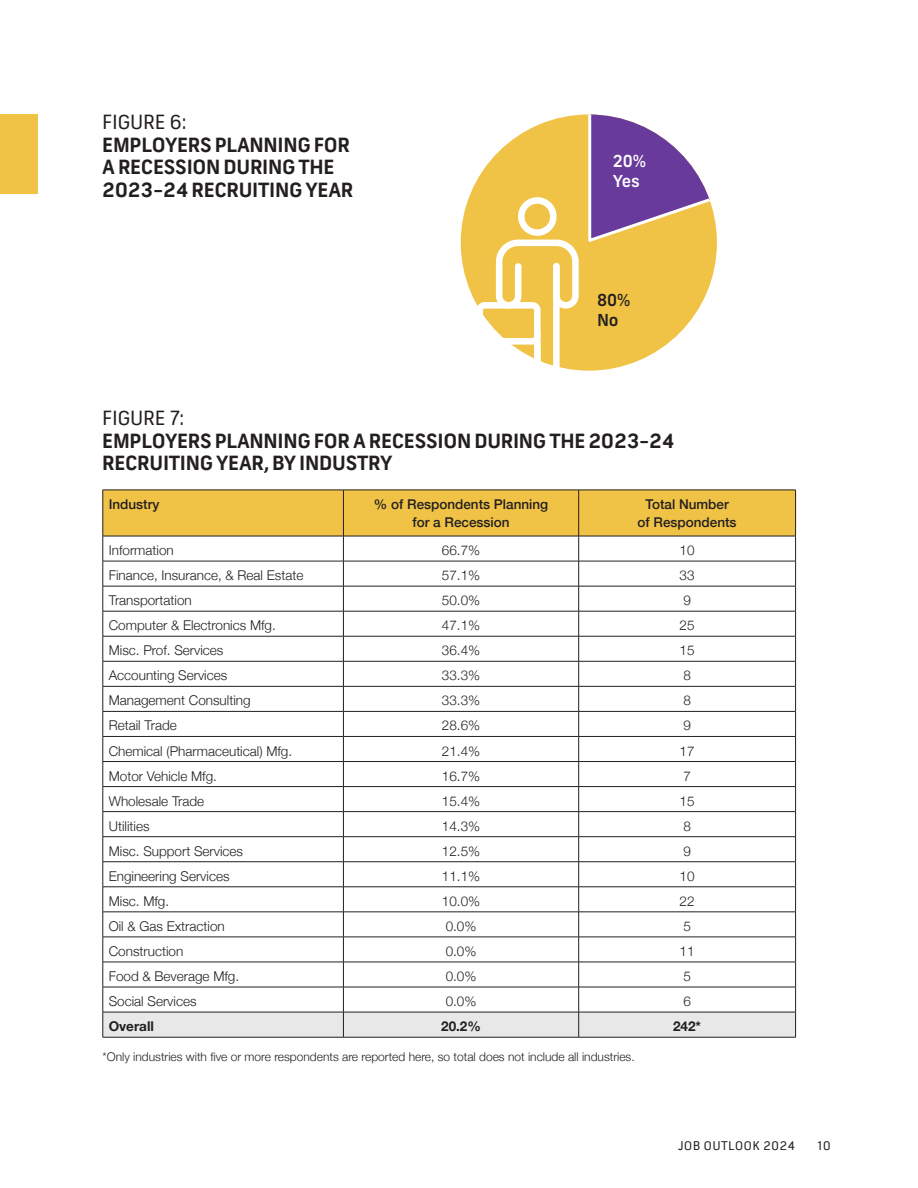
<style>
.page{position:relative;width:918px;height:1188px;background:#fff}
.page>*{position:absolute;margin:0;border:0;box-sizing:border-box;transform-origin:0 0}
.t1{font:700 19.5px/22.5px "NBCSN Frank";letter-spacing:.02em;color:#231f20}
.t2{font:500 16.5px/19.8px "New Frank";color:#fff}
.t3{font:500 16.5px/19.8px "New Frank";color:#231f20}
.t4{font:300 13.5px "Helvetica Neue";color:#231f20}
.t5{font:500 13.5px/18px "Helvetica Neue";color:#231f20;text-align:center}
.t6{font:700 13.5px "Helvetica Neue";color:#231f20}
.t7{font:300 12px "Helvetica Neue";color:#231f20}
.t8{font:12px "NBCSN Frank";letter-spacing:.07em;color:#231f20}
.s1{font-weight:400}
</style>
<div class="page">
<div style="left:0;top:114px;width:38px;height:80px;background:#f0c346"></div>
<div style="left:461px;top:114px;width:256px;height:257px;background:#f0c346;border-radius:50%"></div>
<svg style="left:587px;top:114px;width:130px;height:131px"></svg>
<svg style="left:476px;top:197px;width:103px;height:174px"></svg>
<hr style="left:103px;top:1037px;width:240px;height:1px;background:#231f20">
<hr style="left:343px;top:1037px;width:236px;height:1px;background:#231f20">
<hr style="left:579px;top:1037px;width:217px;height:1px;background:#231f20">
<svg style="left:103px;top:490px;width:693px;height:547px"></svg>
<p class="t1" style="left:103px;top:112px;width:252px"><span class="s1">FIGURE 6:<br></span>EMPLOYERS PLANNING FOR<br>A RECESSION DURING THE<br>2023-24 RECRUITING YEAR</p>
<p class="t2" style="left:613px;top:151px;width:35px">20%<br>Yes</p>
<p class="t3" style="left:597px;top:290px;width:35px">80%<br>No</p>
<p class="t1" style="left:103px;top:408px;width:573px"><span class="s1">FIGURE 7:<br></span>EMPLOYERS PLANNING FOR A RECESSION DURING THE 2023-24<br>RECRUITING YEAR, BY INDUSTRY</p>
<p class="t5" style="left:109px;top:494px;width:52px">Industry</p>
<p class="t5" style="left:374px;top:494px;width:176px">% of Respondents Planning for a Recession</p>
<p class="t5" style="left:638px;top:494px;width:101px">Total Number<br>of Respondents</p>
<p class="t4" style="left:109px;top:539px;width:67px">Information</p>
<p class="t4" style="left:442px;top:539px;width:40px">66.7%</p>
<p class="t4" style="left:680px;top:539px;width:17px">10</p>
<p class="t4" style="left:109px;top:564px;width:196px">Finance, Insurance, &amp; Real Estate</p>
<p class="t4" style="left:442px;top:564px;width:40px">57.1%</p>
<p class="t4" style="left:680px;top:564px;width:17px">33</p>
<p class="t4" style="left:109px;top:589px;width:85px">Transportation</p>
<p class="t4" style="left:442px;top:589px;width:40px">50.0%</p>
<p class="t4" style="left:683px;top:589px;width:9px">9</p>
<p class="t4" style="left:109px;top:615px;width:169px">Computer &amp; Electronics Mfg.</p>
<p class="t4" style="left:442px;top:615px;width:40px">47.1%</p>
<p class="t4" style="left:680px;top:615px;width:17px">25</p>
<p class="t4" style="left:109px;top:640px;width:116px">Misc. Prof. Services</p>
<p class="t4" style="left:442px;top:640px;width:40px">36.4%</p>
<p class="t4" style="left:680px;top:640px;width:17px">15</p>
<p class="t4" style="left:109px;top:665px;width:120px">Accounting Services</p>
<p class="t4" style="left:442px;top:665px;width:40px">33.3%</p>
<p class="t4" style="left:683px;top:665px;width:9px">8</p>
<p class="t4" style="left:109px;top:690px;width:143px">Management Consulting</p>
<p class="t4" style="left:442px;top:690px;width:40px">33.3%</p>
<p class="t4" style="left:683px;top:690px;width:9px">8</p>
<p class="t4" style="left:109px;top:715px;width:70px">Retail Trade</p>
<p class="t4" style="left:442px;top:715px;width:40px">28.6%</p>
<p class="t4" style="left:683px;top:715px;width:9px">9</p>
<p class="t4" style="left:109px;top:740px;width:185px">Chemical (Pharmaceutical) Mfg.</p>
<p class="t4" style="left:442px;top:740px;width:40px">21.4%</p>
<p class="t4" style="left:680px;top:740px;width:17px">17</p>
<p class="t4" style="left:109px;top:765px;width:110px">Motor Vehicle Mfg.</p>
<p class="t4" style="left:442px;top:765px;width:40px">16.7%</p>
<p class="t4" style="left:683px;top:765px;width:9px">7</p>
<p class="t4" style="left:109px;top:790px;width:97px">Wholesale Trade</p>
<p class="t4" style="left:442px;top:790px;width:40px">15.4%</p>
<p class="t4" style="left:680px;top:790px;width:17px">15</p>
<p class="t4" style="left:109px;top:815px;width:42px">Utilities</p>
<p class="t4" style="left:442px;top:815px;width:40px">14.3%</p>
<p class="t4" style="left:683px;top:815px;width:9px">8</p>
<p class="t4" style="left:109px;top:840px;width:136px">Misc. Support Services</p>
<p class="t4" style="left:442px;top:840px;width:40px">12.5%</p>
<p class="t4" style="left:683px;top:840px;width:9px">9</p>
<p class="t4" style="left:109px;top:865px;width:122px">Engineering Services</p>
<p class="t4" style="left:442px;top:865px;width:40px">11.1%</p>
<p class="t4" style="left:680px;top:865px;width:17px">10</p>
<p class="t4" style="left:109px;top:890px;width:62px">Misc. Mfg.</p>
<p class="t4" style="left:442px;top:890px;width:40px">10.0%</p>
<p class="t4" style="left:680px;top:890px;width:17px">22</p>
<p class="t4" style="left:109px;top:915px;width:118px">Oil &amp; Gas Extraction</p>
<p class="t4" style="left:446px;top:915px;width:32px">0.0%</p>
<p class="t4" style="left:683px;top:915px;width:9px">5</p>
<p class="t4" style="left:109px;top:940px;width:76px">Construction</p>
<p class="t4" style="left:446px;top:940px;width:32px">0.0%</p>
<p class="t4" style="left:680px;top:940px;width:17px">11</p>
<p class="t4" style="left:109px;top:965px;width:132px">Food &amp; Beverage Mfg.</p>
<p class="t4" style="left:446px;top:965px;width:32px">0.0%</p>
<p class="t4" style="left:683px;top:965px;width:9px">5</p>
<p class="t4" style="left:109px;top:990px;width:89px">Social Services</p>
<p class="t4" style="left:446px;top:990px;width:32px">0.0%</p>
<p class="t4" style="left:683px;top:990px;width:9px">6</p>
<p class="t6" style="left:109px;top:1016px;width:47px">Overall</p>
<p class="t6" style="left:441px;top:1016px;width:41px">20.2%</p>
<p class="t6" style="left:673px;top:1016px;width:30px">242*</p>
<p class="t7" style="left:103px;top:1047px;width:534px">*Only industries with five or more respondents are reported here, so total does not include all industries.</p>
<p class="t8" style="left:678px;top:1139px;width:119px">JOB OUTLOOK 2024</p>
<p class="t8" style="left:818px;top:1139px;width:14px">10</p>
</div>
